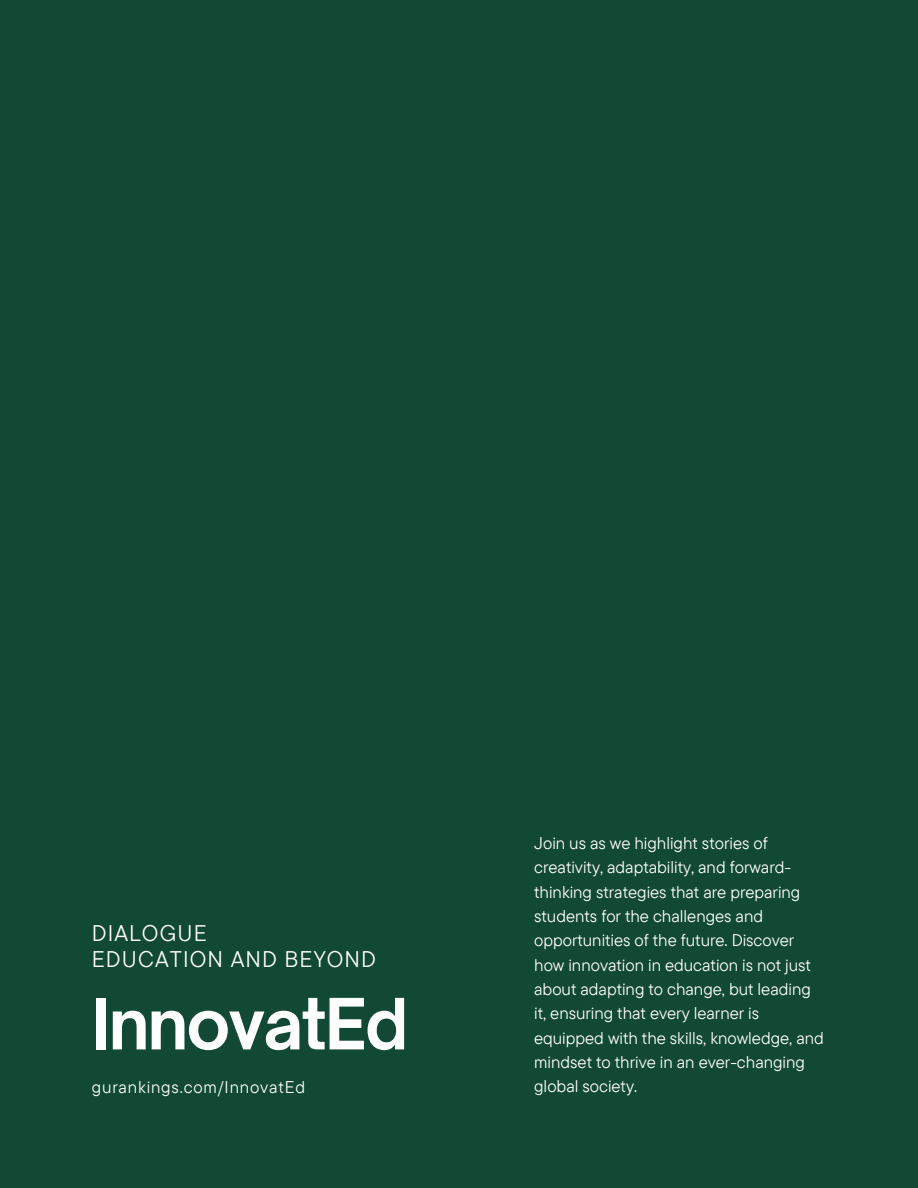
<style>
.page{position:relative;width:918px;height:1188px;background:#124934}
.page>*{position:absolute;margin:0;border:0;box-sizing:border-box;transform-origin:0 0}
.t1{font:700 67.5px "Open Sauce One";letter-spacing:-.03em;color:#fff}
.t2{font:22.5px/25.8px "TT Commons Pro";letter-spacing:.05em;color:#fff}
.t3{font:16.95px/24.3px "TT Commons Pro";color:#fff}
.t4{font:16.95px "TT Commons Pro";letter-spacing:.05em;color:#fff}
</style>
<div class="page">
<h2 class="t2" style="left:92px;top:920px;width:286px">DIALOGUE<br>EDUCATION AND BEYOND</h2>
<h1 class="t1" style="left:92px;top:982px;width:318px">InnovatEd</h1>
<p class="t4" style="left:92px;top:1076px;width:215px">gurankings.com/InnovatEd</p>
<p class="t3" style="left:534px;top:830px;width:291px">Join us as we highlight stories of creativity, adaptability, and forward&shy;thinking strategies that are preparing students for the challenges and opportunities of the future. Discover how innovation in education is not just about adapting to change, but leading it, ensuring that every learner is equipped with the skills, knowledge, and mindset to thrive in an ever-changing global society.</p>
</div>
